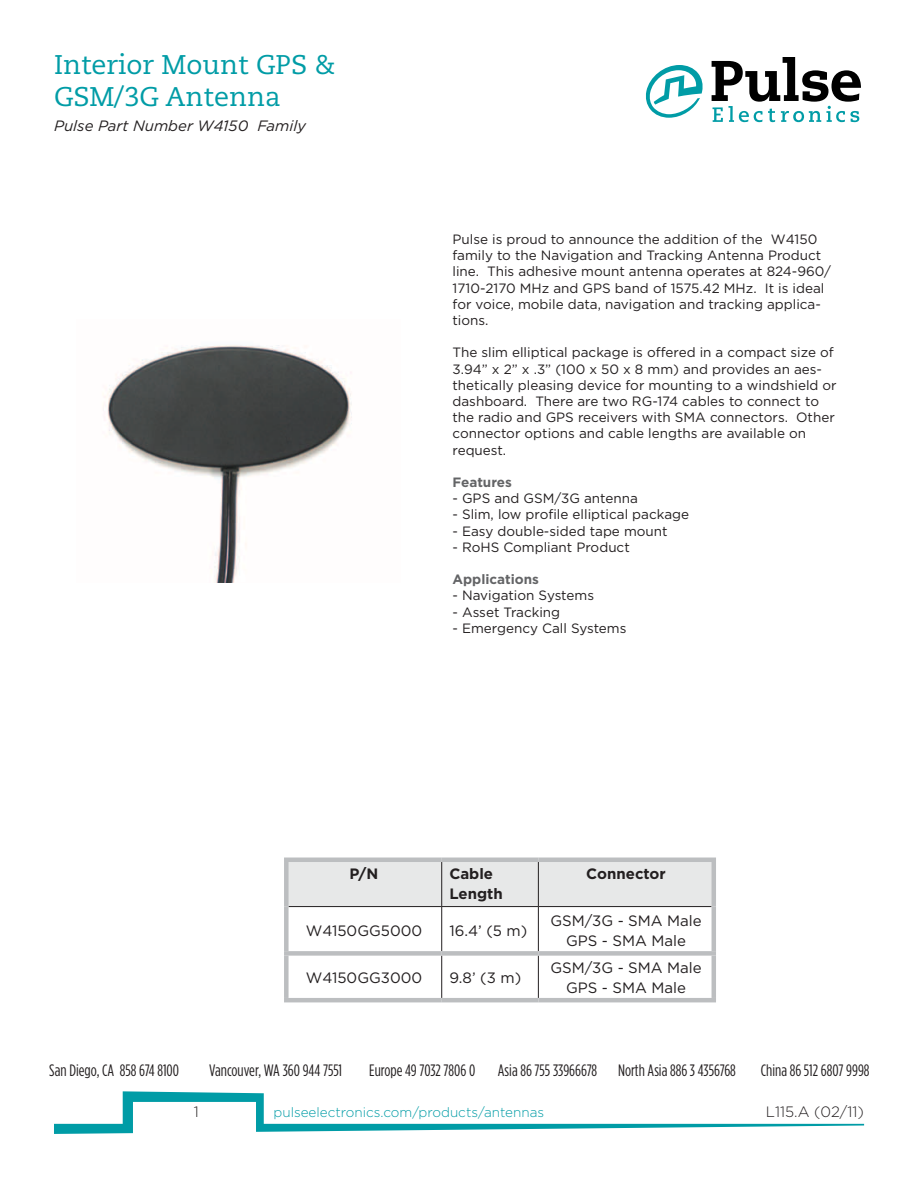
<style>
.page{position:relative;width:918px;height:1188px;background:#fff}
.page>*{position:absolute;margin:0;border:0;box-sizing:border-box;transform-origin:0 0}
.t1{font:27px/32.4px "Caecilia";color:#009ca6}
.t2{font:16.5px "Gotham Condensed";color:#231f20}
.t3{font:15px/19.5px "Gotham";color:#231f20;text-align:center}
.t4{font:italic 15px "Gotham";color:#231f20}
.t5{font:700 15px/19.5px "Gotham";color:#231f20}
.t6{font:300 15px "Gotham";color:#231f20}
.t7{font:13.5px/16.2px "Gotham";color:#231f20}
.t8{font:300 13.5px "Gotham";color:#009ca6}
.t9{font:700 13.5px "Gotham";color:#636466}
</style>
<div class="page">
<svg style="left:54px;top:1091px;width:810px;height:43px"></svg>
<svg style="left:712px;top:57px;width:149px;height:65px"></svg>
<svg style="left:645px;top:65px;width:58px;height:53px"></svg>
<img style="left:105px;top:345px;width:247px;height:237px">
<svg style="left:289px;top:862px;width:423px;height:136px"></svg>
<hr style="left:441px;top:862px;width:1px;height:44px;background:#231f20">
<hr style="left:538px;top:862px;width:1px;height:44px;background:#231f20">
<hr style="left:289px;top:906px;width:153px;height:1px;background:#231f20">
<hr style="left:442px;top:906px;width:96px;height:1px;background:#231f20">
<hr style="left:538px;top:906px;width:174px;height:1px;background:#231f20">
<hr style="left:284px;top:858px;width:158px;height:4px;background:#bcbec0">
<div style="left:284px;top:862px;width:5px;height:45px;background:#bcbec0"></div>
<hr style="left:442px;top:858px;width:96px;height:4px;background:#bcbec0">
<hr style="left:538px;top:858px;width:178px;height:4px;background:#bcbec0">
<div style="left:284px;top:907px;width:5px;height:44px;background:#bcbec0"></div>
<div style="left:284px;top:956px;width:5px;height:42px;background:#bcbec0"></div>
<hr style="left:441px;top:907px;width:1px;height:44px;background:#231f20">
<hr style="left:538px;top:907px;width:1px;height:44px;background:#231f20">
<hr style="left:441px;top:956px;width:1px;height:42px;background:#231f20">
<hr style="left:538px;top:956px;width:1px;height:42px;background:#231f20">
<hr style="left:712px;top:862px;width:4px;height:45px;background:#bcbec0">
<hr style="left:712px;top:907px;width:4px;height:44px;background:#bcbec0">
<hr style="left:712px;top:956px;width:4px;height:42px;background:#bcbec0">
<div style="left:284px;top:951px;width:158px;height:5px;background:#bcbec0"></div>
<div style="left:442px;top:951px;width:96px;height:5px;background:#bcbec0"></div>
<div style="left:538px;top:951px;width:178px;height:5px;background:#bcbec0"></div>
<hr style="left:284px;top:998px;width:158px;height:4px;background:#bcbec0">
<hr style="left:442px;top:998px;width:96px;height:4px;background:#bcbec0">
<hr style="left:538px;top:998px;width:178px;height:4px;background:#bcbec0">
<h1 class="t1" style="left:54px;top:49px;width:283px">Interior Mount GPS &amp;<br>GSM/3G Antenna</h1>
<p class="t4" style="left:54px;top:116px;width:254px">Pulse Part Number W4150 Family</p>
<p class="t7" style="left:453px;top:231px;width:380px">Pulse is proud to announce the addition of the W4150 family to the Navigation and Tracking Antenna Product line. This adhesive mount antenna operates at 824-960/ 1710-2170 MHz and GPS band of 1575.42 MHz. It is ideal for voice, mobile data, navigation and tracking applica&shy;tions.</p>
<p class="t7" style="left:453px;top:344px;width:386px">The slim elliptical package is offered in a compact size of 3.94” x 2” x .3” (100 x 50 x 8 mm) and provides an aes&shy;thetically pleasing device for mounting to a windshield or dashboard. There are two RG-174 cables to connect to the radio and GPS receivers with SMA connectors. Other connector options and cable lengths are available on request.</p>
<p class="t9" style="left:453px;top:473px;width:61px">Features</p>
<p class="t7" style="left:453px;top:490px;width:187px">- GPS and GSM/3G antenna</p>
<p class="t7" style="left:453px;top:506px;width:238px">- Slim, low profile elliptical package</p>
<p class="t7" style="left:453px;top:523px;width:217px">- Easy double-sided tape mount</p>
<p class="t7" style="left:453px;top:539px;width:179px">- RoHS Compliant Product</p>
<p class="t9" style="left:453px;top:571px;width:88px">Applications</p>
<p class="t7" style="left:453px;top:587px;width:143px">- Navigation Systems</p>
<p class="t7" style="left:453px;top:604px;width:109px">- Asset Tracking</p>
<p class="t7" style="left:453px;top:620px;width:176px">- Emergency Call Systems</p>
<p class="t5" style="left:350px;top:864px;width:30px">P/N</p>
<p class="t5" style="left:449px;top:864px;width:55px">Cable<br>Length</p>
<p class="t5" style="left:586px;top:864px;width:81px">Connector</p>
<p class="t3" style="left:306px;top:921px;width:118px">W4150GG5000</p>
<p class="t3" style="left:449px;top:921px;width:79px">16.4’ (5 m)</p>
<p class="t3" style="left:550px;top:911px;width:153px">GSM/3G - SMA Male<br>GPS - SMA Male</p>
<p class="t3" style="left:306px;top:967px;width:118px">W4150GG3000</p>
<p class="t3" style="left:449px;top:967px;width:73px">9.8’ (3 m)</p>
<p class="t3" style="left:550px;top:958px;width:153px">GSM/3G - SMA Male<br>GPS - SMA Male</p>
<p class="t2" style="left:49px;top:1061px;width:131px">San Diego, CA 858 674 8100</p>
<p class="t2" style="left:209px;top:1061px;width:134px">Vancouver, WA 360 944 7551</p>
<p class="t2" style="left:369px;top:1061px;width:107px">Europe 49 7032 7806 0</p>
<p class="t2" style="left:498px;top:1061px;width:101px">Asia 86 755 33966678</p>
<p class="t2" style="left:618px;top:1061px;width:119px">North Asia 886 3 4356768</p>
<p class="t2" style="left:761px;top:1061px;width:110px">China 86 512 6807 9998</p>
<p class="t6" style="left:194px;top:1103px;width:7px">1</p>
<p class="t8" style="left:274px;top:1104px;width:272px">pulseelectronics.com/products/antennas</p>
<p class="t6" style="left:766px;top:1103px;width:100px">L115.A (02/11)</p>
</div>
